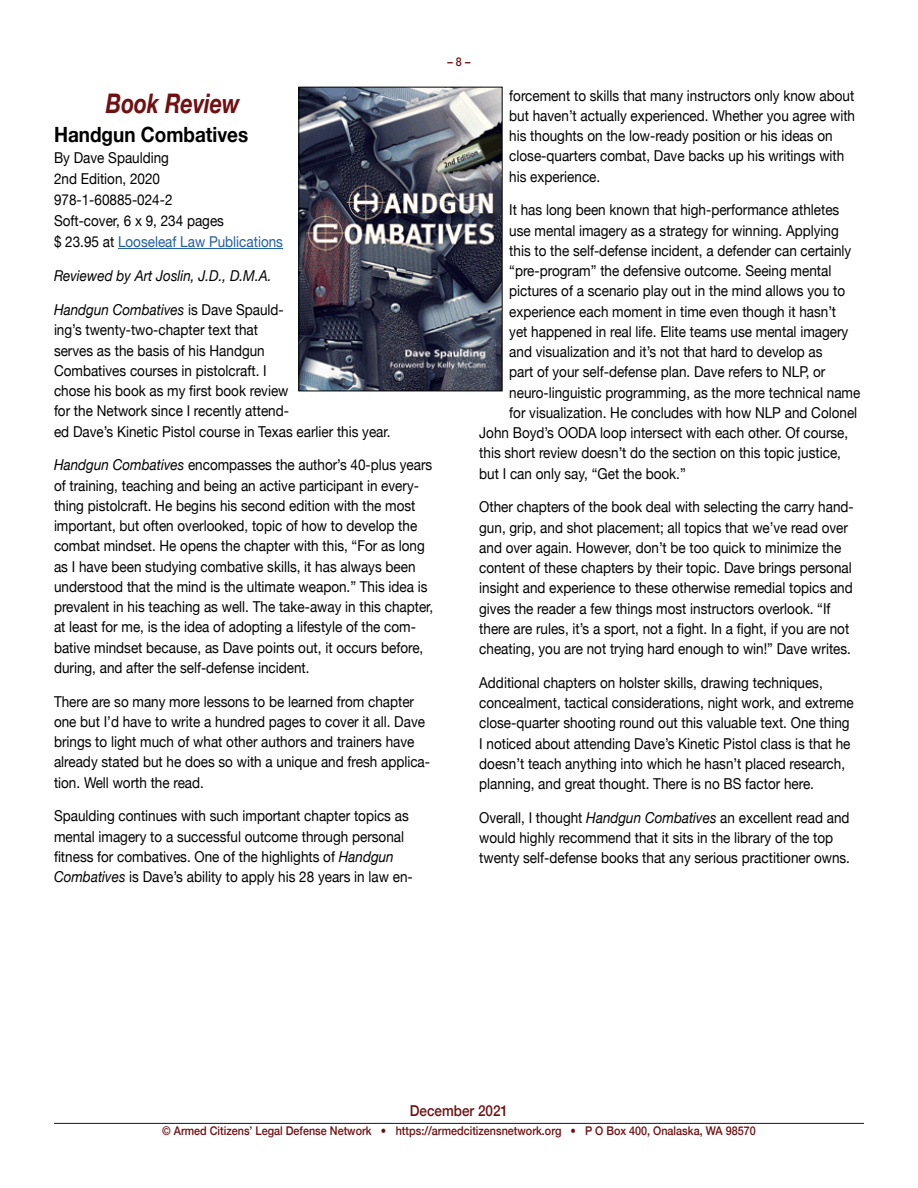
<style>
.page{position:relative;width:918px;height:1188px;background:#fff}
.page>*{position:absolute;margin:0;border:0;box-sizing:border-box;transform-origin:0 0}
.t1{font:italic 700 27px "Helvetica Neue";color:#710f11;scale:.8 1}
.t2{font:700 21px "Helvetica Neue";color:#000;scale:.9 1}
.t3{font:15px/20.2px "Helvetica Neue";color:#000;scale:.9 1}
.t4{font:italic 15px "Helvetica Neue";color:#000;scale:.9 1}
.t5{font:500 15px "Helvetica Neue";color:#710f11;scale:.9 1}
.t6{font:500 12px "Helvetica Neue";color:#710f11;scale:.9 1}
.s1{color:#215e9e}
.s2{font-style:italic}
</style>
<div class="page">
<hr style="left:54px;top:1123px;width:810px;height:1px;background:#160e44">
<hr style="left:118px;top:248px;width:165px;height:1px;background:#215e9e">
<img style="left:300px;top:89px;width:201px;height:300px">
<div style="left:298px;top:87px;width:205px;height:304px;border:1px solid #000"></div>
<h1 class="t1" style="left:106px;top:82px;width:169px">Book Review</h1>
<h2 class="t2" style="left:54px;top:118px;width:217px">Handgun Combatives</h2>
<p class="t3" style="left:54px;top:148px;width:256px;line-height:21px">By Dave Spaulding<br>2nd Edition, 2020<br>978-1-60885-024-2<br>Soft-cover, 6 x 9, 234 pages<br>$ 23.95 at <span class="s1">Looseleaf Law Publications</span></p>
<p class="t4" style="left:54px;top:265px;width:243px">Reviewed by Art Joslin, J.D., D.M.A.</p>
<p class="t3" style="left:54px;top:301px;width:375px"><span class="s2">Handgun Combatives</span> is Dave Spauld-<br>ing’s twenty-two-chapter text that<br>serves as the basis of his Handgun<br>Combatives courses in pistolcraft. I<br>chose his book as my first book review<br>for the Network since I recently attend-<br>ed Dave’s Kinetic Pistol course in Texas earlier this year.</p>
<p class="t3" style="left:54px;top:456px;width:423px"><span class="s2">Handgun Combatives</span> encompasses the author’s 40-plus years of training, teaching and being an active participant in every&shy;thing pistolcraft. He begins his second edition with the most important, but often overlooked, topic of how to develop the combat mindset. He opens the chapter with this, “For as long as I have been studying combative skills, it has always been understood that the mind is the ultimate weapon.” This idea is prevalent in his teaching as well. The take-away in this chapter, at least for me, is the idea of adopting a lifestyle of the com&shy;bative mindset because, as Dave points out, it occurs before, during, and after the self-defense incident.</p>
<p class="t3" style="left:54px;top:692px;width:419px">There are so many more lessons to be learned from chapter one but I’d have to write a hundred pages to cover it all. Dave brings to light much of what other authors and trainers have already stated but he does so with a unique and fresh applica&shy;tion. Well worth the read.</p>
<p class="t3" style="left:54px;top:807px;width:400px">Spaulding continues with such important chapter topics as mental imagery to a successful outcome through personal fitness for combatives. One of the highlights of <span class="s2">Handgun Combatives</span> is Dave’s ability to apply his 28 years in law en-</p>
<p class="t6" style="left:448px;top:52px;width:27px">– 8 –</p>
<p class="t3" style="left:509px;top:86px;width:386px">forcement to skills that many instructors only know about but haven’t actually experienced. Whether you agree with his thoughts on the low-ready position or his ideas on close-quarters combat, Dave backs up his writings with his experience.</p>
<p class="t3" style="left:509px;top:201px;width:368px">It has long been known that high-performance athletes</p>
<p class="t3" style="left:509px;top:221px;width:368px">use mental imagery as a strategy for winning. Applying</p>
<p class="t3" style="left:509px;top:241px;width:382px">this to the self-defense incident, a defender can certainly</p>
<p class="t3" style="left:509px;top:262px;width:359px">“pre-program” the defensive outcome. Seeing mental</p>
<p class="t3" style="left:509px;top:282px;width:375px">pictures of a scenario play out in the mind allows you to</p>
<p class="t3" style="left:509px;top:302px;width:365px">experience each moment in time even though it hasn’t</p>
<p class="t3" style="left:509px;top:322px;width:378px">yet happened in real life. Elite teams use mental imagery</p>
<p class="t3" style="left:509px;top:343px;width:350px">and visualization and it’s not that hard to develop as</p>
<p class="t3" style="left:509px;top:363px;width:353px">part of your self-defense plan. Dave refers to NLP, or</p>
<p class="t3" style="left:509px;top:383px;width:392px">neuro-linguistic programming, as the more technical name</p>
<p class="t3" style="left:509px;top:403px;width:388px">for visualization. He concludes with how NLP and Colonel</p>
<p class="t3" style="left:479px;top:424px;width:412px">John Boyd’s OODA loop intersect with each other. Of course,</p>
<p class="t3" style="left:479px;top:444px;width:404px">this short review doesn’t do the section on this topic justice,</p>
<p class="t3" style="left:479px;top:464px;width:231px">but I can only say, “Get the book.”</p>
<p class="t3" style="left:479px;top:498px;width:418px">Other chapters of the book deal with selecting the carry hand&shy;gun, grip, and shot placement; all topics that we’ve read over and over again. However, don’t be too quick to minimize the content of these chapters by their topic. Dave brings personal insight and experience to these otherwise remedial topics and gives the reader a few things most instructors overlook. “If there are rules, it’s a sport, not a fight. In a fight, if you are not cheating, you are not trying hard enough to win!” Dave writes.</p>
<p class="t3" style="left:479px;top:673px;width:418px">Additional chapters on holster skills, drawing techniques, concealment, tactical considerations, night work, and extreme close-quarter shooting round out this valuable text. One thing I noticed about attending Dave’s Kinetic Pistol class is that he doesn’t teach anything into which he hasn’t placed research, planning, and great thought. There is no BS factor here.</p>
<p class="t3" style="left:479px;top:808px;width:413px">Overall, I thought <span class="s2">Handgun Combatives</span> an excellent read and would highly recommend that it sits in the library of the top twenty self-defense books that any serious practitioner owns.</p>
<p class="t5" style="left:410px;top:1099px;width:111px">December 2021</p>
<p class="t6" style="left:162px;top:1121px;width:661px">© Armed Citizens’ Legal Defense Network • https://armedcitizensnetwork.org • P O Box 400, Onalaska, WA 98570</p>
</div>
